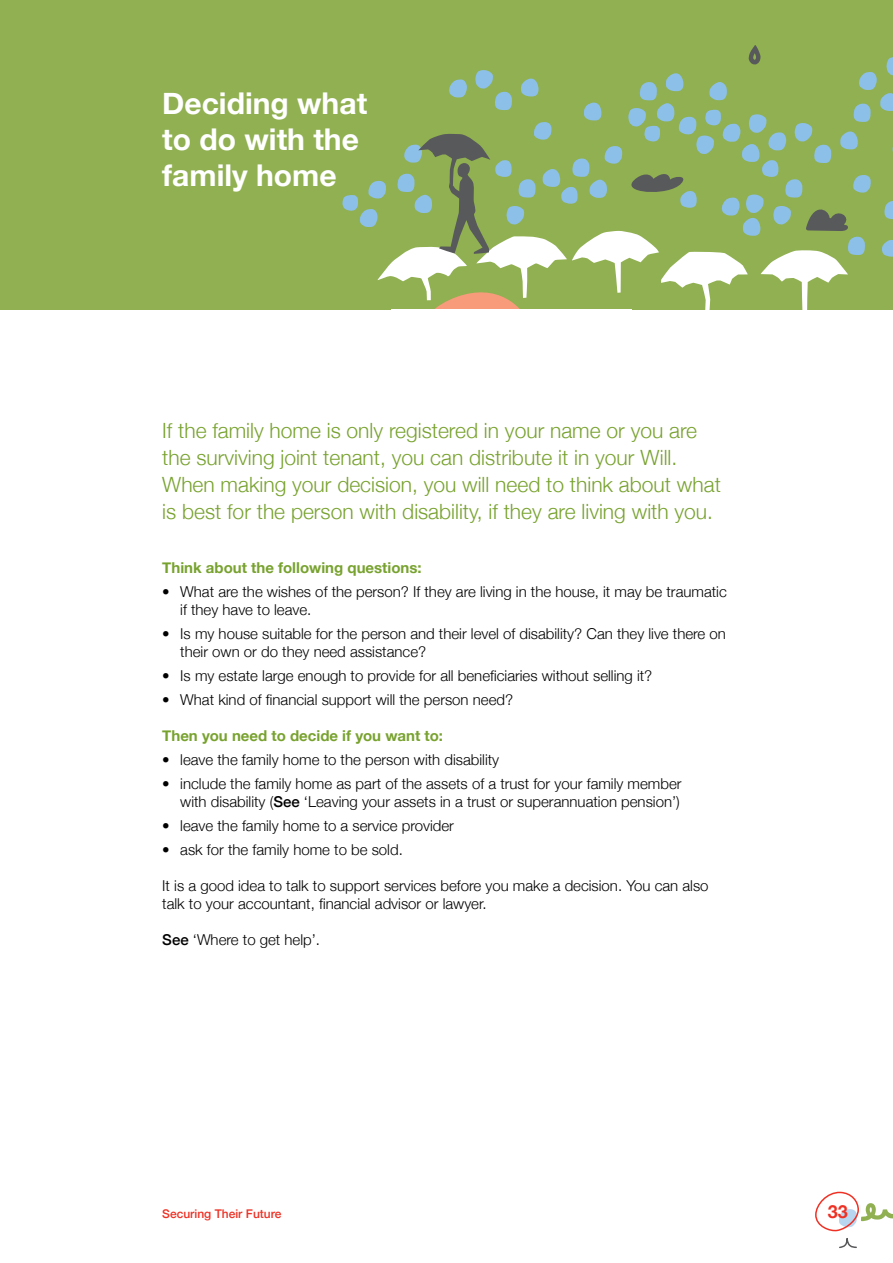
<style>
.page{position:relative;width:893px;height:1263px;background:#fff}
.page>*{position:absolute;margin:0;border:0;box-sizing:border-box;transform-origin:0 0}
.t1{font:700 30px/36px "Helvetica Neue";color:#fff}
.t2{font:300 21px/27px "Helvetica Neue";color:#78a22f}
.t3{font:700 18px "Helvetica Neue";color:#ee3124}
.t4{font:300 15px/18px "Helvetica Neue";color:#000}
.t5{font:700 15px "Helvetica Neue";color:#78a22f}
.t6{font:500 12px "Helvetica Neue";color:#ee3124}
.s1{font-weight:500}
</style>
<div class="page">
<svg style="left:816px;top:1191px;width:77px;height:57px"></svg>
<div style="left:0;top:0;width:893px;height:309px;background:#90b051"></div>
<svg style="left:342px;top:45px;width:551px;height:265px"></svg>
<h1 class="t1" style="left:162px;top:86px;width:206px">Deciding what to do with the family home</h1>
<p class="t2" style="left:162px;top:415px;width:560px">If the family home is only registered in your name or you are the surviving joint tenant, you can distribute it in your Will.<br>When making your decision, you will need to think about what is best for the person with disability, if they are living with you.</p>
<p class="t5" style="left:162px;top:556px;width:261px">Think about the following questions:</p>
<p class="t4" style="left:180px;top:582px;width:548px;text-indent:-18px">• What are the wishes of the person? If they are living in the house, it may be traumatic if they have to leave.</p>
<p class="t4" style="left:180px;top:624px;width:547px;text-indent:-18px">• Is my house suitable for the person and their level of disability? Can they live there on their own or do they need assistance?</p>
<p class="t4" style="left:162px;top:666px;width:492px">• Is my estate large enough to provide for all beneficiaries without selling it?</p>
<p class="t4" style="left:162px;top:690px;width:352px">• What kind of financial support will the person need?</p>
<p class="t5" style="left:162px;top:724px;width:282px">Then you need to decide if you want to:</p>
<p class="t4" style="left:162px;top:750px;width:338px">• leave the family home to the person with disability</p>
<p class="t4" style="left:162px;top:774px;width:521px;text-align:right">• include the family home as part of the assets of a trust for your family member with disability (<span class="s1">See</span> ‘Leaving your assets in a trust or superannuation pension’)</p>
<p class="t4" style="left:162px;top:816px;width:293px">• leave the family home to a service provider</p>
<p class="t4" style="left:162px;top:840px;width:242px">• ask for the family home to be sold.</p>
<p class="t4" style="left:162px;top:876px;width:548px">It is a good idea to talk to support services before you make a decision. You can also talk to your accountant, financial advisor or lawyer.</p>
<p class="t4" style="left:162px;top:930px;width:159px"><span class="s1">See</span> ‘Where to get help’.</p>
<p class="t6" style="left:162px;top:1204px;width:121px">Securing Their Future</p>
<p class="t3" style="left:828px;top:1197px;width:22px">33</p>
</div>
